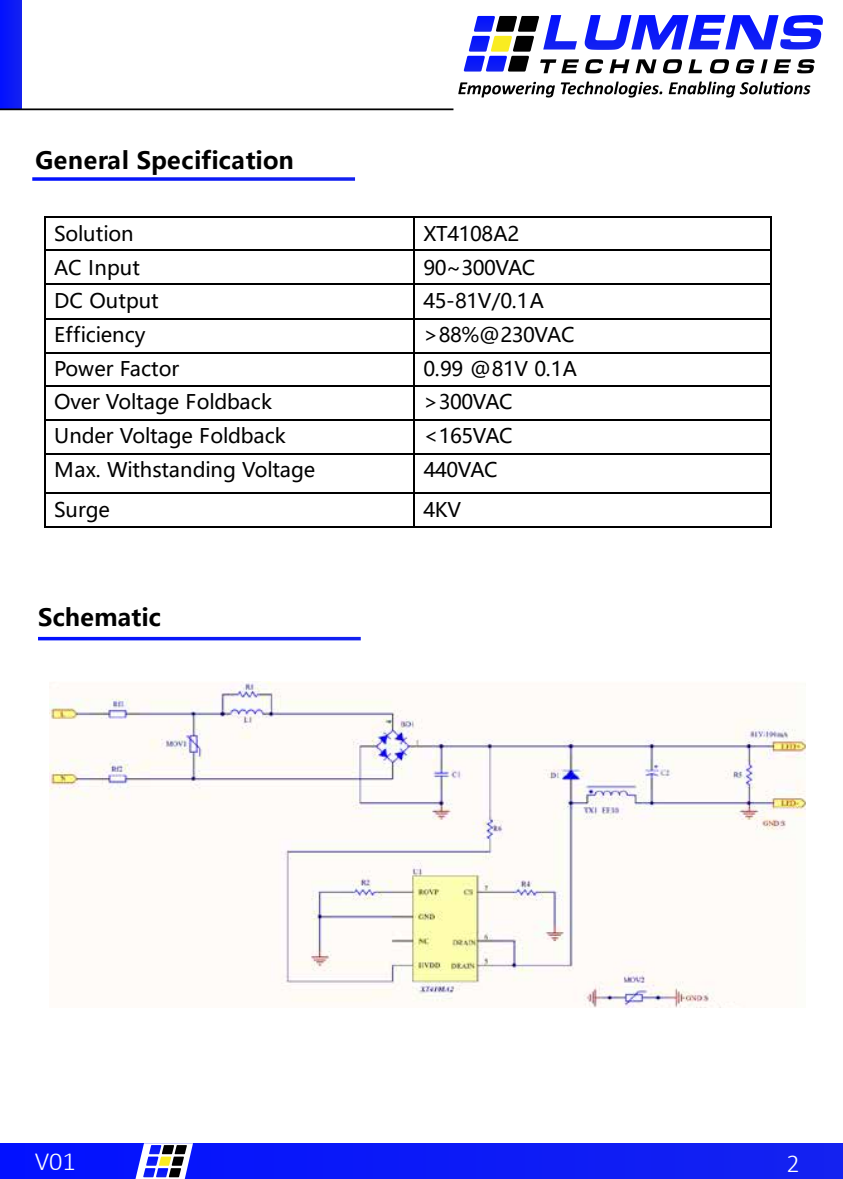
<style>
.page{position:relative;width:843px;height:1179px;background:#fff}
.page>*{position:absolute;margin:0;border:0;box-sizing:border-box;transform-origin:0 0}
.t1{font:300 26.25px "Calibri";color:#fff}
.t2{font:700 23.62px "Microsoft Ya Hei UI";color:#000}
.t3{font:19.95px "Microsoft Ya Hei UI";letter-spacing:-.015em;color:#000}
</style>
<div class="page">
<img style="left:38px;top:217px;width:510px;height:576px">
<svg style="left:463px;top:15px;width:360px;height:58px"></svg>
<svg style="left:458px;top:82px;width:97px;height:15px"></svg>
<svg style="left:561px;top:81px;width:101px;height:16px"></svg>
<svg style="left:668px;top:81px;width:142px;height:16px"></svg>
<div style="left:1px;top:0;width:20px;height:109px;background:#0a19f7"></div>
<hr style="left:0;top:108px;width:453px;height:2px;background:#010101">
<div style="left:0;top:1143px;width:843px;height:36px;background:#0c1af7"></div>
<svg style="left:135px;top:1143px;width:58px;height:36px"></svg>
<img style="left:50px;top:682px;width:755px;height:325px">
<svg style="left:32px;top:177px;width:323px;height:4px"></svg>
<hr style="left:38px;top:637px;width:323px;height:3px;background:#fff">
<hr style="left:45px;top:216px;width:368px;height:1px;background:#000">
<hr style="left:415px;top:216px;width:355px;height:1px;background:#000">
<hr style="left:44px;top:217px;width:1px;height:33px;background:#000">
<hr style="left:413px;top:217px;width:2px;height:33px;background:#000">
<hr style="left:770px;top:217px;width:1px;height:33px;background:#000">
<hr style="left:45px;top:250px;width:368px;height:1px;background:#000">
<hr style="left:415px;top:250px;width:355px;height:1px;background:#000">
<hr style="left:44px;top:251px;width:1px;height:32px;background:#000">
<hr style="left:413px;top:251px;width:2px;height:32px;background:#000">
<hr style="left:770px;top:251px;width:1px;height:32px;background:#000">
<hr style="left:45px;top:283px;width:368px;height:2px;background:#000">
<hr style="left:415px;top:283px;width:355px;height:2px;background:#000">
<hr style="left:44px;top:285px;width:1px;height:33px;background:#000">
<hr style="left:413px;top:285px;width:2px;height:33px;background:#000">
<hr style="left:770px;top:285px;width:1px;height:33px;background:#000">
<hr style="left:45px;top:318px;width:368px;height:1px;background:#000">
<hr style="left:415px;top:318px;width:355px;height:1px;background:#000">
<hr style="left:44px;top:319px;width:1px;height:33px;background:#000">
<hr style="left:413px;top:319px;width:2px;height:33px;background:#000">
<hr style="left:770px;top:319px;width:1px;height:33px;background:#000">
<hr style="left:45px;top:352px;width:368px;height:1px;background:#000">
<hr style="left:415px;top:352px;width:355px;height:1px;background:#000">
<hr style="left:44px;top:353px;width:1px;height:32px;background:#000">
<hr style="left:413px;top:353px;width:2px;height:32px;background:#000">
<hr style="left:770px;top:353px;width:1px;height:32px;background:#000">
<hr style="left:45px;top:385px;width:368px;height:2px;background:#000">
<hr style="left:415px;top:385px;width:355px;height:2px;background:#000">
<hr style="left:44px;top:387px;width:1px;height:32px;background:#000">
<hr style="left:413px;top:387px;width:2px;height:32px;background:#000">
<hr style="left:770px;top:387px;width:1px;height:32px;background:#000">
<hr style="left:45px;top:419px;width:368px;height:1px;background:#000">
<hr style="left:415px;top:419px;width:355px;height:1px;background:#000">
<hr style="left:44px;top:420px;width:1px;height:33px;background:#000">
<hr style="left:413px;top:420px;width:2px;height:33px;background:#000">
<hr style="left:770px;top:420px;width:1px;height:33px;background:#000">
<hr style="left:45px;top:453px;width:368px;height:1px;background:#000">
<hr style="left:415px;top:453px;width:355px;height:1px;background:#000">
<hr style="left:44px;top:454px;width:1px;height:39px;background:#000">
<hr style="left:413px;top:454px;width:2px;height:39px;background:#000">
<hr style="left:770px;top:454px;width:1px;height:39px;background:#000">
<hr style="left:45px;top:493px;width:368px;height:1px;background:#000">
<hr style="left:415px;top:493px;width:355px;height:1px;background:#000">
<hr style="left:44px;top:494px;width:1px;height:32px;background:#000">
<hr style="left:45px;top:526px;width:368px;height:2px;background:#000">
<hr style="left:413px;top:494px;width:2px;height:32px;background:#000">
<hr style="left:415px;top:526px;width:355px;height:2px;background:#000">
<hr style="left:770px;top:494px;width:1px;height:32px;background:#000">
<p class="t2" style="left:35px;top:144px;width:260px">General Specification</p>
<p class="t3" style="left:54px;top:220px;width:81px">Solution</p>
<p class="t3" style="left:423px;top:220px;width:97px">XT4108A2</p>
<p class="t3" style="left:54px;top:254px;width:87px">AC Input</p>
<p class="t3" style="left:423px;top:254px;width:113px">90~300VAC</p>
<p class="t3" style="left:54px;top:288px;width:106px">DC Output</p>
<p class="t3" style="left:423px;top:288px;width:122px">45-81V/0.1A</p>
<p class="t3" style="left:54px;top:321px;width:93px">Efficiency</p>
<p class="t3" style="left:423px;top:321px;width:152px">&gt;88%@230VAC</p>
<p class="t3" style="left:54px;top:355px;width:126px">Power Factor</p>
<p class="t3" style="left:423px;top:355px;width:155px">0.99 @81V 0.1A</p>
<p class="t3" style="left:54px;top:389px;width:219px">Over Voltage Foldback</p>
<p class="t3" style="left:423px;top:389px;width:91px">&gt;300VAC</p>
<p class="t3" style="left:54px;top:422px;width:233px">Under Voltage Foldback</p>
<p class="t3" style="left:423px;top:422px;width:91px">&lt;165VAC</p>
<p class="t3" style="left:54px;top:456px;width:262px">Max. Withstanding Voltage</p>
<p class="t3" style="left:423px;top:456px;width:76px">440VAC</p>
<p class="t3" style="left:54px;top:496px;width:57px">Surge</p>
<p class="t3" style="left:423px;top:496px;width:39px">4KV</p>
<p class="t2" style="left:38px;top:601px;width:124px">Schematic</p>
<h1 class="t1" style="left:35px;top:1145px;width:43px">V01</h1>
<h1 class="t1" style="left:786px;top:1146px;width:15px">2</h1>
</div>
